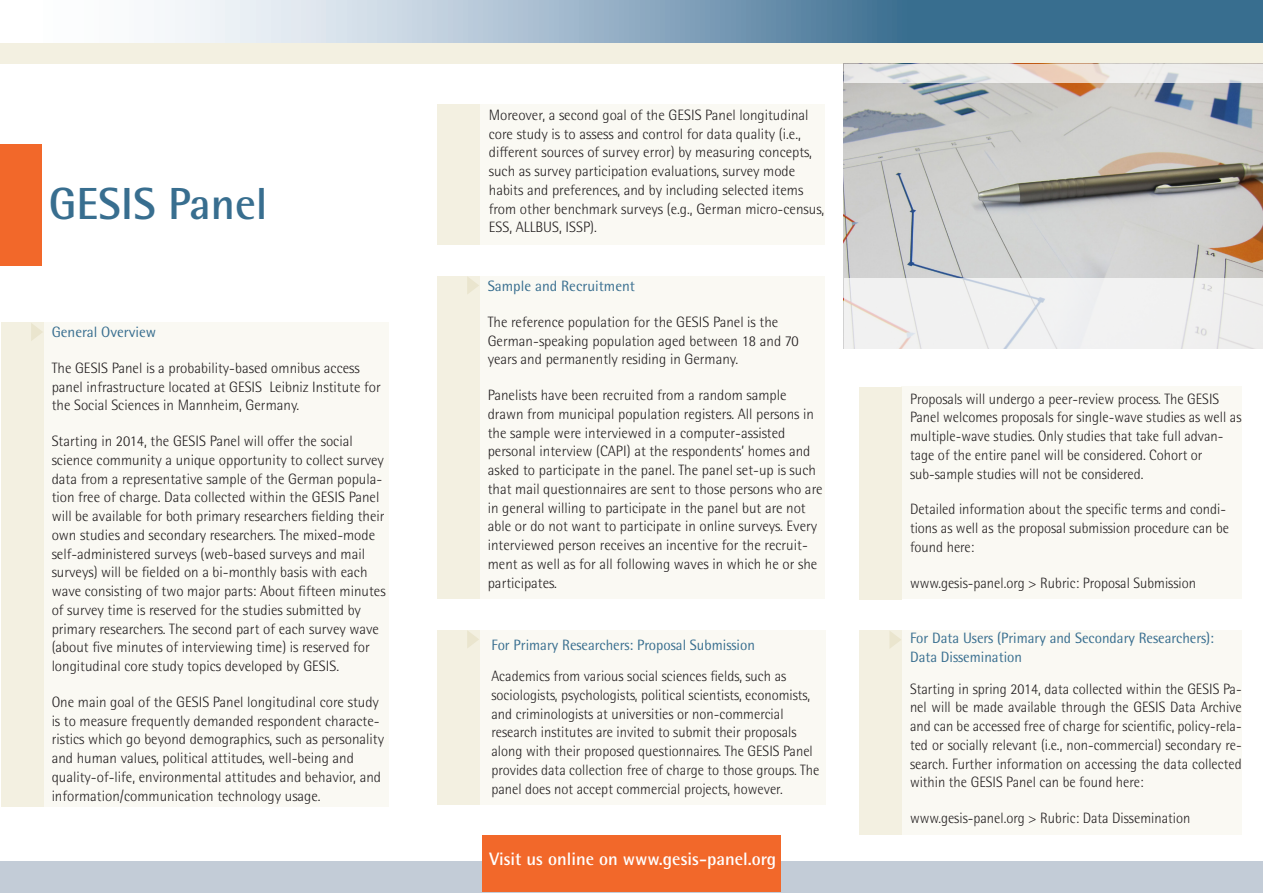
<style>
.page{position:relative;width:1263px;height:893px;background:#fff}
.page>*{position:absolute;margin:0;border:0;box-sizing:border-box;transform-origin:0 0}
.t1{font:700 45px "Rotis Semi Sans Pro";color:#386e8f}
.Zwischenhead{font:700 18px "Rotis Semi Sans Pro";color:#fff}
.Zwischenhead-2{font:300 15px/18.8px "Rotis Semi Sans Pro";color:#231f20}
.Zwischenhead-3{font:15px/18.8px "Rotis Semi Sans Pro";color:#386e8f}
</style>
<div class="page">
<div style="left:0;top:145px;width:41px;height:121px;background:#f2682a"></div>
<div style="left:1px;top:323px;width:42px;height:484px;background:#f3f0e1"></div>
<div style="left:43px;top:323px;width:346px;height:484px;background:#faf9f3"></div>
<svg style="left:31px;top:323px;width:11px;height:18px"></svg>
<div style="left:859px;top:630px;width:42px;height:205px;background:#f3f0e1"></div>
<div style="left:901px;top:630px;width:341px;height:205px;background:#faf9f3"></div>
<svg style="left:890px;top:631px;width:11px;height:17px"></svg>
<div style="left:0;top:861px;width:1263px;height:32px;background:#c3ccd7"></div>
<div style="left:437px;top:630px;width:42px;height:174px;background:#f3f0e1"></div>
<div style="left:479px;top:630px;width:347px;height:174px;background:#faf9f3"></div>
<svg style="left:467px;top:631px;width:12px;height:17px"></svg>
<div style="left:437px;top:276px;width:42px;height:322px;background:#f3f0e1"></div>
<div style="left:479px;top:276px;width:346px;height:322px;background:#faf9f3"></div>
<svg style="left:467px;top:277px;width:12px;height:17px"></svg>
<div style="left:479px;top:104px;width:346px;height:141px;background:#faf9f3"></div>
<div style="left:437px;top:104px;width:42px;height:141px;background:#f3f0e1"></div>
<div style="left:482px;top:835px;width:299px;height:57px;background:#f2682a"></div>
<div style="left:0;top:0;width:1263px;height:64px;background:#f3f0e1"></div>
<svg style="left:0;top:0;width:1263px;height:43px;background:#91aec2"></svg>
<img style="left:844px;top:82px;width:419px;height:197px">
<div style="left:844px;top:279px;width:419px;height:70px;background:#f1f1f1"></div>
<svg style="left:844px;top:64px;width:419px;height:18px;background:#e9e5e2"></svg>
<div style="left:859px;top:387px;width:42px;height:212px;background:#f3f0e1"></div>
<div style="left:901px;top:387px;width:341px;height:212px;background:#faf9f3"></div>
<p class="t1" style="left:49px;top:176px;width:220px">GESIS Panel</p>
<p class="Zwischenhead-3" style="left:52px;top:323px;width:106px">General Overview</p>
<p class="Zwischenhead-2" style="left:52px;top:358px;width:331px">The GESIS Panel is a probability-based omnibus access panel infrastructure located at GESIS Leibniz Institute for the Social Sciences in Mannheim, Germany.</p>
<p class="Zwischenhead-2" style="left:52px;top:432px;width:335px">Starting in 2014, the GESIS Panel will offer the social science community a unique opportunity to collect survey data from a representative sample of the German popula&shy;tion free of charge. Data collected within the GESIS Panel will be available for both primary researchers fielding their own studies and secondary researchers. The mixed-mode self-administered surveys (web-based surveys and mail surveys) will be fielded on a bi-monthly basis with each wave consisting of two major parts: About fifteen minutes of survey time is reserved for the studies submitted by primary researchers. The second part of each survey wave (about five minutes of interviewing time) is reserved for longitudinal core study topics developed by GESIS.</p>
<p class="Zwischenhead-2" style="left:52px;top:693px;width:334px">One main goal of the GESIS Panel longitudinal core study is to measure frequently demanded respondent characte&shy;ristics which go beyond demographics, such as personality and human values, political attitudes, well-being and quality-of-life, environmental attitudes and behavior, and information/communication technology usage.</p>
<p class="Zwischenhead-2" style="left:489px;top:106px;width:337px">Moreover, a second goal of the GESIS Panel longitudinal core study is to assess and control for data quality (i.e., different sources of survey error) by measuring concepts, such as survey participation evaluations, survey mode habits and preferences, and by including selected items from other benchmark surveys (e.g., German micro-census, ESS, ALLBUS, ISSP).</p>
<p class="Zwischenhead-3" style="left:488px;top:277px;width:149px">Sample and Recruitment</p>
<p class="Zwischenhead-2" style="left:488px;top:312px;width:312px">The reference population for the GESIS Panel is the<br>German-speaking population aged between 18 and 70 years and permanently residing in Germany.</p>
<p class="Zwischenhead-2" style="left:488px;top:386px;width:336px">Panelists have been recruited from a random sample drawn from municipal population registers. All persons in the sample were interviewed in a computer-assisted personal interview (CAPI) at the respondents’ homes and asked to participate in the panel. The panel set-up is such that mail questionnaires are sent to those persons who are in general willing to participate in the panel but are not able or do not want to participate in online surveys. Every interviewed person receives an incentive for the recruit&shy;ment as well as for all following waves in which he or she participates.</p>
<p class="Zwischenhead-3" style="left:491px;top:635px;width:265px">For Primary Researchers: Proposal Submission</p>
<p class="Zwischenhead-2" style="left:491px;top:667px;width:329px">Academics from various social sciences fields, such as sociologists, psychologists, political scientists, economists, and criminologists at universities or non-commercial research institutes are invited to submit their proposals along with their proposed questionnaires. The GESIS Panel provides data collection free of charge to those groups. The panel does not accept commercial projects, however.</p>
<p class="Zwischenhead" style="left:489px;top:848px;width:288px">Visit us online on www.gesis-panel.org</p>
<p class="Zwischenhead-2" style="left:910px;top:389px;width:333px">Proposals will undergo a peer-review process. The GESIS Panel welcomes proposals for single-wave studies as well as multiple-wave studies. Only studies that take full advan&shy;tage of the entire panel will be considered. Cohort or sub-sample studies will not be considered.</p>
<p class="Zwischenhead-2" style="left:910px;top:500px;width:321px">Detailed information about the specific terms and condi&shy;tions as well as the proposal submission procedure can be found here:</p>
<p class="Zwischenhead-2" style="left:910px;top:573px;width:287px">www.gesis-panel.org &gt; Rubric: Proposal Submission</p>
<p class="Zwischenhead-3" style="left:910px;top:629px;width:305px">For Data Users (Primary and Secondary Researchers):<br>Data Dissemination</p>
<p class="Zwischenhead-2" style="left:910px;top:679px;width:333px;text-align:justify">Starting in spring 2014, data collected within the GESIS Pa&shy;nel will be made available through the GESIS Data Archive and can be accessed free of charge for scientific, policy-rela&shy;ted or socially relevant (i.e., non-commercial) secondary re&shy;search. Further information on accessing the data collected within the GESIS Panel can be found here:</p>
<p class="Zwischenhead-2" style="left:910px;top:809px;width:282px">www.gesis-panel.org &gt; Rubric: Data Dissemination</p>
</div>
